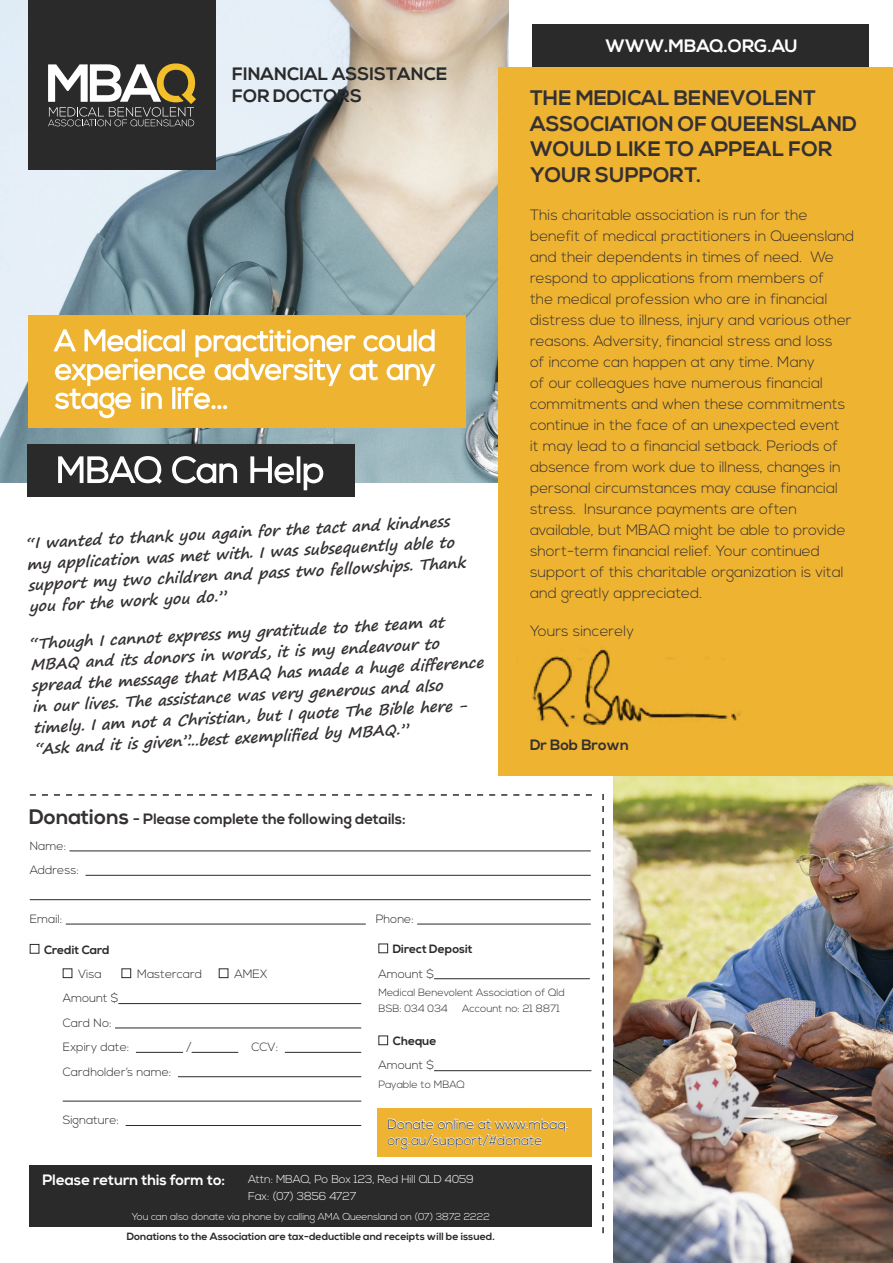
<style>
.page{position:relative;width:893px;height:1263px;background:#fff}
.page>*{position:absolute;margin:0;border:0;box-sizing:border-box;transform-origin:0 0}
.t1{font:700 21px/25.5px "Nexa";color:#353131}
.t2{font:700 18px/21.6px "Nexa";color:#292a29}
.t3{font:700 18px "Nexa";color:#fff}
.t4{font:300 15px/21px "Nexa";color:#353131}
.t5{font:italic 700 15px/21px "Segoe Print";color:#353131}
.t6{font:700 15px "Nexa";color:#353131}
.t7{font:700 15px "Nexa";color:#fff}
.t8{font:300 13.5px/16.2px "Nexa";color:#292a29}
.t9{font:300 12px/24.5px "Nexa";color:#292a29}
.t10{font:700 12px "Nexa";color:#292a29}
.t11{font:300 11.4px/17px "Nexa";letter-spacing:-.01em;color:#fff}
.t12{font:300 10.5px/16.2px "Nexa";color:#292a29}
.t13{font:700 10.5px "Nexa";color:#292a29}
.t14{font:300 10.05px "Nexa";letter-spacing:-.01em;color:#fff}
.s1{font-size:21px}
</style>
<div class="page">
<div style="left:532px;top:24px;width:336px;height:55px;background:#292a29"></div>
<div style="left:30px;top:1165px;width:562px;height:62px;background:#292a29"></div>
<img style="left:613px;top:775px;width:280px;height:488px">
<img style="left:0;top:0;width:509px;height:482px">
<div style="left:498px;top:67px;width:395px;height:708px;background:#efb332"></div>
<hr style="left:69px;top:851px;width:522px;height:1px;background:#292a29">
<hr style="left:86px;top:875px;width:505px;height:1px;background:#292a29">
<hr style="left:30px;top:899px;width:561px;height:1px;background:#292a29">
<hr style="left:66px;top:924px;width:300px;height:1px;background:#292a29">
<hr style="left:417px;top:924px;width:174px;height:1px;background:#292a29">
<hr style="left:118px;top:1003px;width:243px;height:1px;background:#292a29">
<hr style="left:115px;top:1028px;width:246px;height:1px;background:#292a29">
<hr style="left:136px;top:1052px;width:47px;height:1px;background:#292a29">
<hr style="left:192px;top:1052px;width:46px;height:1px;background:#292a29">
<hr style="left:285px;top:1052px;width:76px;height:1px;background:#292a29">
<hr style="left:178px;top:1076px;width:183px;height:1px;background:#292a29">
<hr style="left:63px;top:1101px;width:298px;height:1px;background:#292a29">
<hr style="left:126px;top:1125px;width:235px;height:1px;background:#292a29">
<div style="left:30px;top:944px;width:9px;height:10px;border:1px solid #292a29"></div>
<div style="left:63px;top:968px;width:9px;height:10px;border:1px solid #292a29"></div>
<div style="left:122px;top:968px;width:9px;height:10px;border:1px solid #292a29"></div>
<div style="left:219px;top:968px;width:9px;height:10px;border:1px solid #292a29"></div>
<div style="left:377px;top:1108px;width:215px;height:49px;background:#efb332"></div>
<svg style="left:387px;top:1118px;width:181px;height:32px"></svg>
<hr style="left:434px;top:1070px;width:157px;height:1px;background:#292a29">
<div style="left:378px;top:1035px;width:10px;height:10px;border:1px solid #292a29"></div>
<div style="left:27px;top:444px;width:327px;height:53px;background:#292a29"></div>
<div style="left:28px;top:0;width:188px;height:170px;background:#292a29"></div>
<svg style="left:48px;top:63px;width:148px;height:64px"></svg>
<div style="left:28px;top:315px;width:438px;height:112px;background:#efb332"></div>
<svg style="left:53px;top:329px;width:383px;height:90px"></svg>
<svg style="left:58px;top:456px;width:104px;height:28px"></svg>
<svg style="left:172px;top:456px;width:66px;height:28px"></svg>
<svg style="left:250px;top:456px;width:44px;height:28px"></svg>
<div style="left:297px;top:456px;width:3px;height:27px;border:2px solid #fff"></div>
<svg style="left:303px;top:463px;width:21px;height:28px"></svg>
<svg style="left:602px;top:794px;width:2px;height:439px"></svg>
<svg style="left:30px;top:794px;width:562px;height:2px"></svg>
<hr style="left:434px;top:978px;width:156px;height:1px;background:#292a29">
<div style="left:378px;top:943px;width:10px;height:10px;border:1px solid #292a29"></div>
<img style="left:532px;top:649px;width:209px;height:79px">
<p class="t2" style="left:232px;top:64px;width:217px">FINANCIAL ASSISTANCE<br>FOR DOCTORS</p>
<p class="t5" style="left:25px;top:532px;width:440px;rotate:-3deg">“I wanted to thank you again for the tact and kindness my application was met with. I was subsequently able to support my two children and pass two fellowships. Thank you for the work you do.”</p>
<p class="t5" style="left:29px;top:633px;width:454px;rotate:-3deg">“Though I cannot express my gratitude to the team at MBAQ and its donors in words, it is my endeavour to spread the message that MBAQ has made a huge difference in our lives. The assistance was very generous and also timely. I am not a Christian, but I quote The Bible here - “Ask and it is given”...best exemplifi ed by MBAQ.”</p>
<p class="t6" style="left:29px;top:810px;width:378px"><span class="s1">Donations</span> - Please complete the following details:</p>
<p class="t9" style="left:30px;top:834px;width:51px">Name:<br>Address:</p>
<p class="t3" style="left:605px;top:35px;width:194px">WWW.MBAQ.ORG.AU</p>
<h1 class="t1" style="left:530px;top:86px;width:328px">THE MEDICAL BENEVOLENT<br>ASSOCIATION OF QUEENSLAND<br>WOULD LIKE TO APPEAL FOR<br>YOUR SUPPORT.</h1>
<p class="t4" style="left:530px;top:205px;width:326px">This charitable association is run for the benefit of medical practitioners in Queensland and their dependents in times of need. We respond to applications from members of<br>the medical profession who are in financial distress due to illness, injury and various other reasons. Adversity, financial stress and loss<br>of income can happen at any time. Many<br>of our colleagues have numerous financial commitments and when these commitments continue in the face of an unexpected event<br>it may lead to a financial setback. Periods of absence from work due to illness, changes in personal circumstances may cause financial stress. Insurance payments are often available, but MBAQ might be able to provide short-term financial relief. Your continued support of this charitable organization is vital and greatly appreciated.</p>
<p class="t4" style="left:530px;top:621px;width:106px">Yours sincerely</p>
<p class="t6" style="left:530px;top:736px;width:100px">Dr Bob Brown</p>
<p class="t9" style="left:30px;top:907px;width:34px">Email:</p>
<p class="t9" style="left:376px;top:907px;width:40px">Phone:</p>
<p class="t10" style="left:44px;top:942px;width:67px">Credit Card</p>
<p class="t9" style="left:78px;top:962px;width:25px">Visa</p>
<p class="t9" style="left:137px;top:962px;width:67px">Mastercard</p>
<p class="t9" style="left:234px;top:962px;width:35px">AMEX</p>
<p class="t9" style="left:63px;top:986px;width:68px">Amount $<br>Card No:<br>Expiry date:</p>
<p class="t10" style="left:393px;top:942px;width:81px">Direct Deposit</p>
<p class="t9" style="left:378px;top:962px;width:57px">Amount $</p>
<p class="t12" style="left:378px;top:985px;width:188px">Medical Benevolent Association of Qld<br>BSB: 034 034</p>
<p class="t12" style="left:462px;top:1001px;width:99px">Account no: 21 8871</p>
<p class="t10" style="left:393px;top:1034px;width:45px">Cheque</p>
<p class="t9" style="left:378px;top:1054px;width:57px">Amount $</p>
<p class="t12" style="left:378px;top:1077px;width:88px">Payable to MBAQ</p>
<p class="t9" style="left:186px;top:1035px;width:7px">/</p>
<p class="t9" style="left:251px;top:1035px;width:28px">CCV:</p>
<p class="t9" style="left:63px;top:1060px;width:110px">Cardholder’s name:</p>
<p class="t9" style="left:63px;top:1108px;width:58px">Signature:</p>
<p class="t8" style="left:387px;top:1116px;width:183px">Donate online at www.mbaq. org.au/support/#donate</p>
<p class="t7" style="left:43px;top:1171px;width:184px">Please return this form to:</p>
<p class="t11" style="left:248px;top:1171px;width:227px">Attn: MBAQ, Po Box 123, Red Hill QLD 4059<br>Fax: (07) 3856 4727</p>
<p class="t14" style="left:132px;top:1211px;width:360px">You can also donate via phone by calling AMA Queensland on (07) 3872 2222</p>
<p class="t13" style="left:127px;top:1230px;width:370px">Donations to the Association are tax-deductible and receipts will be issued.</p>
</div>
